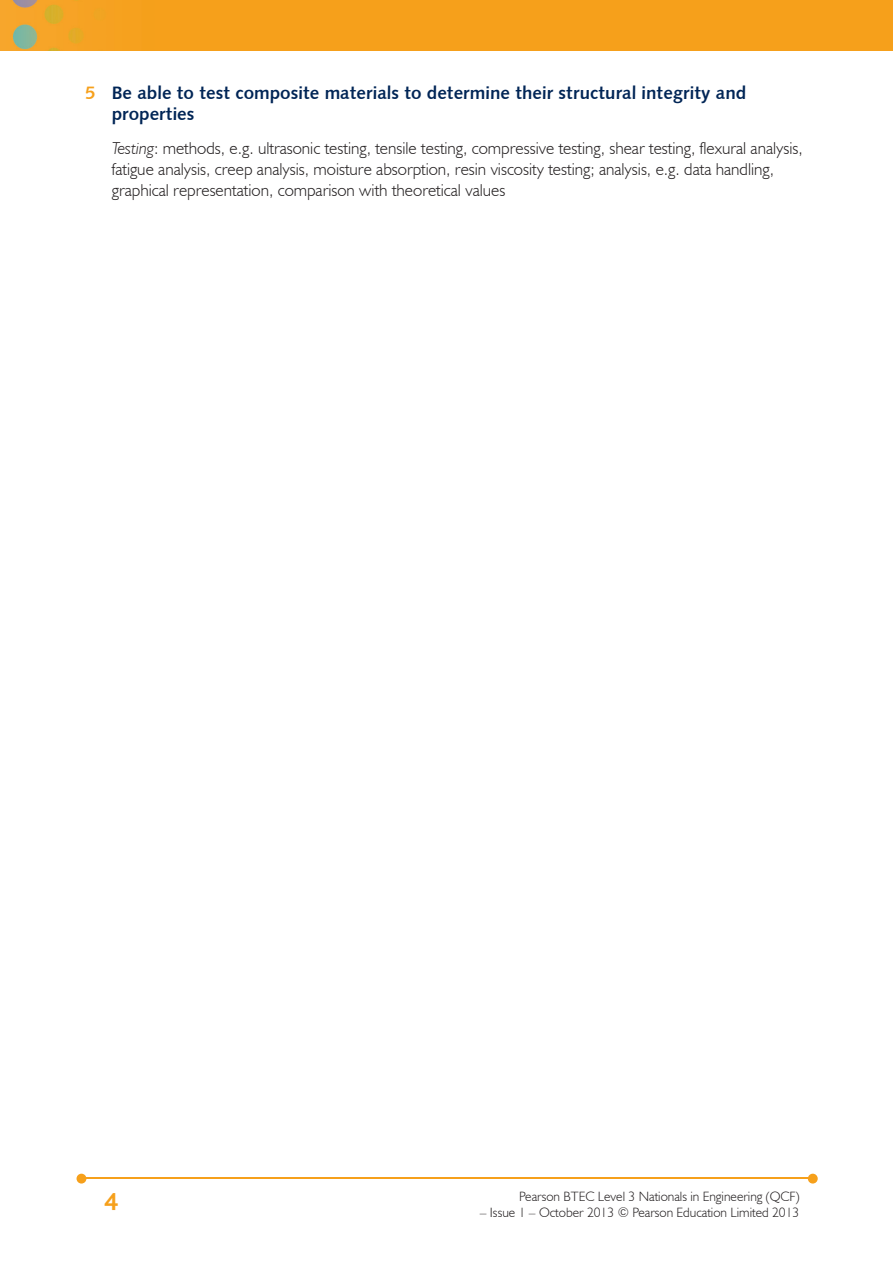
<style>
.page{position:relative;width:893px;height:1263px;background:#fff}
.page>*{position:absolute;margin:0;border:0;box-sizing:border-box;transform-origin:0 0}
.t1{font:700 25.5px "Bliss";color:#f6a01b}
.t2{font:18px/21px "Humanist 531 BT Bold A";color:#002556}
.t3{font:300 17.25px/21px "Humanist 521 BT";color:#231f20}
.t4{font:300 13.5px "Humanist 521 BT";color:#231f20}
.s1{color:#f6a01b}
.s2{font-style:italic}
</style>
<div class="page">
<img style="left:0;top:0;width:893px;height:51px">
<hr style="left:82px;top:1178px;width:728px;height:1px;background:#f6a01b">
<svg style="left:808px;top:1174px;width:10px;height:9px"></svg>
<svg style="left:77px;top:1174px;width:9px;height:9px"></svg>
<p class="t2" style="left:112px;top:82px;width:636px;text-indent:-27px"><span class="s1">5</span> Be able to test composite materials to determine their structural integrity and properties</p>
<p class="t3" style="left:112px;top:138px;width:693px"><span class="s2">Testing</span>: methods, e.g. ultrasonic testing, tensile testing, compressive testing, shear testing, flexural analysis, fatigue analysis, creep analysis, moisture absorption, resin viscosity testing; analysis, e.g. data handling, graphical representation, comparison with theoretical values</p>
<h1 class="t1" style="left:104px;top:1188px;width:15px">4</h1>
<p class="t4" style="left:519px;top:1188px;width:282px">Pearson BTEC Level 3 Nationals in Engineering (QCF)</p>
<p class="t4" style="left:480px;top:1204px;width:321px">– Issue 1 – October 2013 © Pearson Education Limited 2013</p>
</div>
